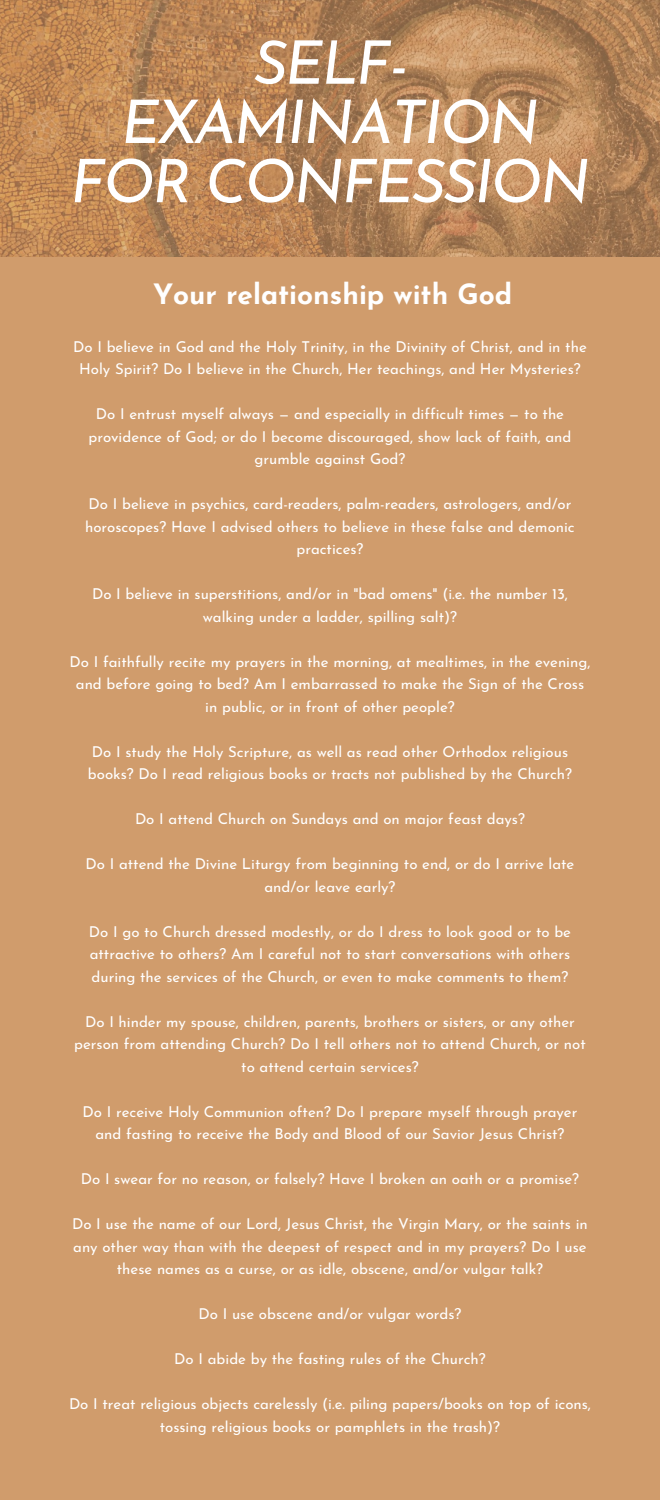
<style>
.page{position:relative;width:660px;height:1500px;background:#d09c6c}
.page>*{position:absolute;margin:0;border:0;box-sizing:border-box;transform-origin:0 0}
.t1{font:italic 60px/59.2px "Josefin Sans";letter-spacing:-.04em;color:#fff;text-align:center}
.t2{font:700 28px "Josefin Sans";color:#fff}
.t3{font:15px/22.5px "Josefin Sans";color:#fff;text-align:center}
</style>
<div class="page">
<img style="left:0;top:0;width:660px;height:256px">
<p class="t1" style="left:70px;top:39px;width:521px">SELF-<br>EXAMINATION<br>FOR CONFESSION</p>
<p class="t2" style="left:153px;top:283px;width:361px">Your relationship with God</p>
<p class="t3" style="left:73px;top:337px;width:515px">Do I believe in God and the Holy Trinity, in the Divinity of Christ, and in the<br>Holy Spirit? Do I believe in the Church, Her teachings, and Her Mysteries?</p>
<p class="t3" style="left:89px;top:404px;width:484px">Do I entrust myself always — and especially in difficult times — to the providence of God; or do I become discouraged, show lack of faith, and grumble against God?</p>
<p class="t3" style="left:85px;top:494px;width:491px">Do I believe in psychics, card-readers, palm-readers, astrologers, and/or horoscopes? Have I advised others to believe in these false and demonic practices?</p>
<p class="t3" style="left:92px;top:584px;width:477px">Do I believe in superstitions, and/or in "bad omens" (i.e. the number 13, walking under a ladder, spilling salt)?</p>
<p class="t3" style="left:70px;top:652px;width:522px">Do I faithfully recite my prayers in the morning, at mealtimes, in the evening, and before going to bed? Am I embarrassed to make the Sign of the Cross in public, or in front of other people?</p>
<p class="t3" style="left:88px;top:742px;width:486px;text-align:left">Do I study the Holy Scripture, as well as read other Orthodox religious books? Do I read religious books or tracts not published by the Church?</p>
<p class="t3" style="left:135px;top:809px;width:391px">Do I attend Church on Sundays and on major feast days?</p>
<p class="t3" style="left:86px;top:854px;width:490px">Do I attend the Divine Liturgy from beginning to end, or do I arrive late and/or leave early?</p>
<p class="t3" style="left:89px;top:922px;width:484px;text-align:justify">Do I go to Church dressed modestly, or do I dress to look good or to be attractive to others? Am I careful not to start conversations with others during the services of the Church, or even to make comments to them?</p>
<p class="t3" style="left:74px;top:1012px;width:513px">Do I hinder my spouse, children, parents, brothers or sisters, or any other person from attending Church? Do I tell others not to attend Church, or not to attend certain services?</p>
<p class="t3" style="left:83px;top:1102px;width:496px">Do I receive Holy Communion often? Do I prepare myself through prayer and fasting to receive the Body and Blood of our Savior Jesus Christ?</p>
<p class="t3" style="left:81px;top:1169px;width:500px">Do I swear for no reason, or falsely? Have I broken an oath or a promise?</p>
<p class="t3" style="left:72px;top:1214px;width:517px">Do I use the name of our Lord, Jesus Christ, the Virgin Mary, or the saints in any other way than with the deepest of respect and in my prayers? Do I use these names as a curse, or as idle, obscene, and/or vulgar talk?</p>
<p class="t3" style="left:199px;top:1304px;width:264px">Do I use obscene and/or vulgar words?</p>
<p class="t3" style="left:174px;top:1349px;width:313px">Do I abide by the fasting rules of the Church?</p>
<p class="t3" style="left:69px;top:1394px;width:523px">Do I treat religious objects carelessly (i.e. piling papers/books on top of icons, tossing religious books or pamphlets in the trash)?</p>
</div>
